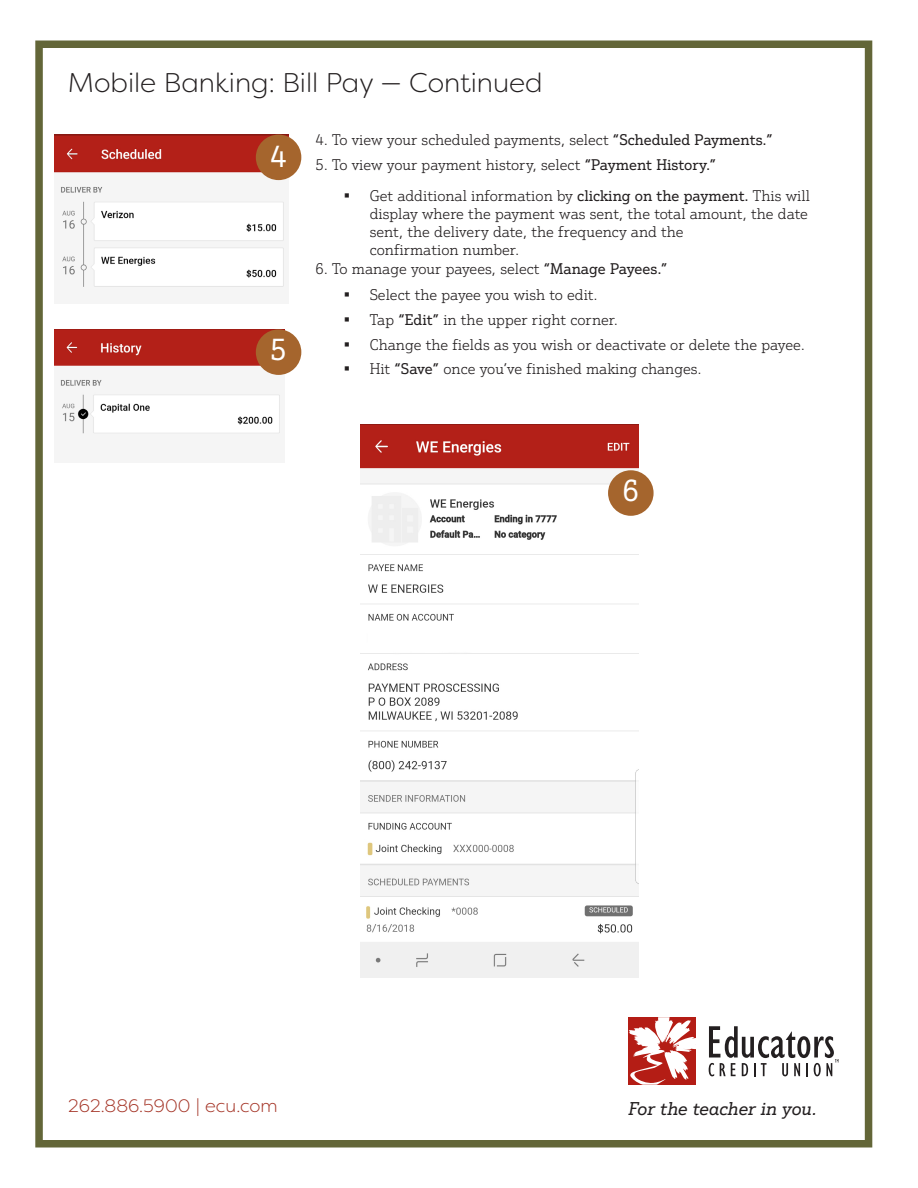
<style>
.page{position:relative;width:918px;height:1188px;background:#fff}
.page>*{position:absolute;margin:0;border:0;box-sizing:border-box;transform-origin:0 0}
.t1{font:29.55px "Justus Pro";color:#fff}
.t2{font:300 27px "Filson Soft";color:#231f20}
.t3{font:300 18px "Filson Soft";color:#a33123}
.t4{font:italic 18px "Justus Pro";color:#231f20}
.t5{font:300 15px/18px "Justus Pro";color:#231f20}
.s1{font-weight:400}
</style>
<div class="page">
<div style="left:35px;top:40px;width:837px;height:1108px;border:8px solid #636638"></div>
<svg style="left:628px;top:1017px;width:68px;height:68px"></svg>
<svg style="left:709px;top:1026px;width:130px;height:50px"></svg>
<img style="left:55px;top:135px;width:234px;height:153px">
<div style="left:256px;top:135px;width:45px;height:45px;background:#a5652d;border-radius:50%"></div>
<img style="left:54px;top:329px;width:231px;height:105px">
<div style="left:256px;top:329px;width:45px;height:46px;background:#a5652d;border-radius:50%"></div>
<img style="left:361px;top:425px;width:278px;height:552px">
<div style="left:608px;top:470px;width:46px;height:46px;background:#a5652d;border-radius:50%"></div>
<p class="t2" style="left:68px;top:66px;width:476px">Mobile Banking: Bill Pay — Continued</p>
<p class="t5" style="left:315px;top:131px;width:459px">4. To view your scheduled payments, select <span class="s1">“Scheduled Payments.”</span></p>
<p class="t5" style="left:315px;top:156px;width:402px">5. To view your payment history, select <span class="s1">“Payment History.”</span></p>
<p class="t5" style="left:370px;top:186px;width:442px;text-indent:-27px">• Get additional information by <span class="s1">clicking on the payment.</span> This will display where the payment was sent, the total amount, the date sent, the delivery date, the frequency and the<br>confirmation number.</p>
<p class="t5" style="left:315px;top:260px;width:354px">6. To manage your payees, select <span class="s1">“Manage Payees.”</span></p>
<p class="t5" style="left:343px;top:286px;width:256px">• Select the payee you wish to edit.</p>
<p class="t5" style="left:343px;top:310px;width:277px">• Tap <span class="s1">“Edit”</span> in the upper right corner.</p>
<p class="t5" style="left:343px;top:335px;width:464px">• Change the fields as you wish or deactivate or delete the payee.</p>
<p class="t5" style="left:343px;top:360px;width:361px">• Hit <span class="s1">“Save”</span> once you’ve finished making changes.</p>
<p class="t1" style="left:270px;top:138px;width:18px">4</p>
<p class="t1" style="left:270px;top:331px;width:18px">5</p>
<p class="t1" style="left:623px;top:472px;width:18px">6</p>
<p class="t3" style="left:68px;top:1095px;width:211px">262.886.5900 | ecu.com</p>
<p class="t4" style="left:629px;top:1097px;width:190px">For the teacher in you.</p>
</div>
